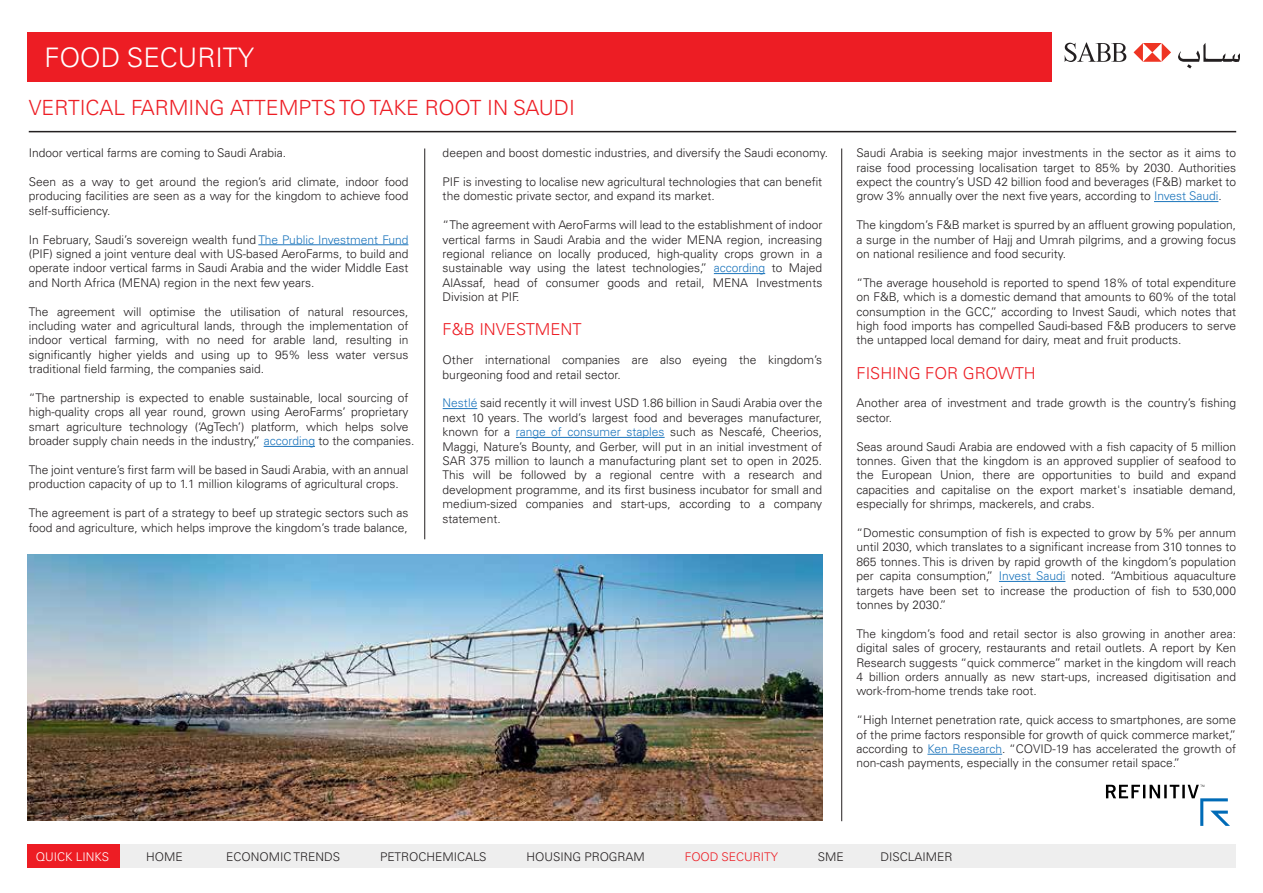
<style>
.page{position:relative;width:1263px;height:893px;background:#fff}
.page>*{position:absolute;margin:0;border:0;box-sizing:border-box;transform-origin:0 0}
.t1{font:300 27px "Univers LT Pro 45";color:#fff}
.t2{font:300 21px "Univers LT Pro 45";color:#ed1d24}
.t3{font:300 16.5px "Univers LT Pro 45";color:#ed1d24}
.t4{font:300 12px/14.4px "Univers LT Pro 45";color:#231f20;text-align:justify}
.t5{font:300 12px "Univers LT Pro 45";color:#ed1d24}
.t6{font:300 12px "Univers LT Pro 45";color:#fff}
.s1{color:#1c75bc}
</style>
<div class="page">
<div style="left:27px;top:33px;width:1025px;height:49px;background:#ed1d24"></div>
<hr style="left:258px;top:244px;width:150px;height:1px;background:#1c75bc">
<hr style="left:264px;top:446px;width:51px;height:1px;background:#1c75bc">
<hr style="left:424px;top:149px;width:1px;height:390px;background:#231f20">
<hr style="left:841px;top:149px;width:1px;height:672px;background:#231f20">
<div style="left:27px;top:845px;width:1209px;height:23px;background:#eee"></div>
<div style="left:27px;top:845px;width:92px;height:23px;background:#ed1d24"></div>
<hr style="left:714px;top:273px;width:51px;height:1px;background:#1c75bc">
<hr style="left:443px;top:408px;width:34px;height:1px;background:#1c75bc">
<hr style="left:516px;top:437px;width:149px;height:1px;background:#1c75bc">
<hr style="left:1154px;top:201px;width:64px;height:1px;background:#1c75bc">
<hr style="left:999px;top:581px;width:66px;height:1px;background:#1c75bc">
<hr style="left:927px;top:754px;width:75px;height:1px;background:#1c75bc">
<hr style="left:29px;top:131px;width:1207px;height:1px;background:#231f20">
<svg style="left:1133px;top:43px;width:38px;height:19px"></svg>
<svg style="left:1065px;top:42px;width:61px;height:20px"></svg>
<svg style="left:1178px;top:43px;width:62px;height:25px"></svg>
<svg style="left:1106px;top:785px;width:124px;height:41px"></svg>
<img style="left:27px;top:554px;width:795px;height:266px">
<h1 class="t1" style="left:44px;top:40px;width:211px">FOOD SECURITY</h1>
<h2 class="t2" style="left:29px;top:94px;width:548px">VERTICAL FARMING ATTEMPTS TO TAKE ROOT IN SAUDI</h2>
<p class="t4" style="left:29px;top:145px;width:259px">Indoor vertical farms are coming to Saudi Arabia.</p>
<p class="t4" style="left:29px;top:174px;width:381px">Seen as a way to get around the region’s arid climate, indoor food producing facilities are seen as a way for the kingdom to achieve food self-sufficiency.</p>
<p class="t4" style="left:29px;top:232px;width:381px">In February, Saudi’s sovereign wealth fund <span class="s1">The Public Investment Fund </span>(PIF) signed a joint venture deal with US-based AeroFarms, to build and operate indoor vertical farms in Saudi Arabia and the wider Middle East and North Africa (MENA) region in the next few years.</p>
<p class="t4" style="left:29px;top:304px;width:381px">The agreement will optimise the utilisation of natural resources, including water and agricultural lands, through the implementation of indoor vertical farming, with no need for arable land, resulting in significantly higher yields and using up to 95% less water versus traditional field farming, the companies said.</p>
<p class="t4" style="left:29px;top:390px;width:387px;text-align:left">“The partnership is expected to enable sustainable, local sourcing of high-quality crops all year round, grown using AeroFarms’ proprietary smart agriculture technology (‘AgTech’) platform, which helps solve broader supply chain needs in the industry,” <span class="s1">according</span> to the companies.</p>
<p class="t4" style="left:29px;top:462px;width:381px">The joint venture’s first farm will be based in Saudi Arabia, with an annual production capacity of up to 1.1 million kilograms of agricultural crops.</p>
<p class="t4" style="left:29px;top:505px;width:381px">The agreement is part of a strategy to beef up strategic sectors such as food and agriculture, which helps improve the kingdom’s trade balance,</p>
<p class="t4" style="left:443px;top:145px;width:387px">deepen and boost domestic industries, and diversify the Saudi economy.</p>
<p class="t4" style="left:443px;top:174px;width:381px">PIF is investing to localise new agricultural technologies that can benefit the domestic private sector, and expand its market.</p>
<p class="t4" style="left:443px;top:217px;width:381px">“The agreement with AeroFarms will lead to the establishment of indoor vertical farms in Saudi Arabia and the wider MENA region, increasing regional reliance on locally produced, high-quality crops grown in a sustainable way using the latest technologies,” <span class="s1">according</span> to Majed AlAssaf, head of consumer goods and retail, MENA Investments Division at PIF.</p>
<h3 class="t3" style="left:443px;top:319px;width:141px">F&amp;B INVESTMENT</h3>
<p class="t4" style="left:443px;top:352px;width:381px">Other international companies are also eyeing the kingdom’s burgeoning food and retail sector.</p>
<p class="t4" style="left:443px;top:396px;width:381px"><span class="s1">Nestlé</span> said recently it will invest USD 1.86 billion in Saudi Arabia over the next 10 years. The world’s largest food and beverages manufacturer, known for a <span class="s1">range of consumer staples</span> such as Nescafé, Cheerios, Maggi, Nature’s Bounty, and Gerber, will put in an initial investment of SAR 375 million to launch a manufacturing plant set to open in 2025.<br>This will be followed by a regional centre with a research and development programme, and its first business incubator for small and medium-sized companies and start-ups, according to a company statement.</p>
<p class="t4" style="left:856px;top:145px;width:381px">Saudi Arabia is seeking major investments in the sector as it aims to raise food processing localisation target to 85% by 2030. Authorities expect the country’s USD 42 billion food and beverages (F&amp;B) market to grow 3% annually over the next five years, according to <span class="s1">Invest Saudi</span>.</p>
<p class="t4" style="left:856px;top:217px;width:381px">The kingdom’s F&amp;B market is spurred by an affluent growing population, a surge in the number of Hajj and Umrah pilgrims, and a growing focus on national resilience and food security.</p>
<p class="t4" style="left:856px;top:275px;width:381px">“The average household is reported to spend 18% of total expenditure on F&amp;B, which is a domestic demand that amounts to 60% of the total consumption in the GCC,” according to Invest Saudi, which notes that high food imports has compelled Saudi-based F&amp;B producers to serve the untapped local demand for dairy, meat and fruit products.</p>
<h3 class="t3" style="left:856px;top:362px;width:181px">FISHING FOR GROWTH</h3>
<p class="t4" style="left:856px;top:396px;width:381px">Another area of investment and trade growth is the country’s fishing sector.</p>
<p class="t4" style="left:856px;top:439px;width:381px">Seas around Saudi Arabia are endowed with a fish capacity of 5 million tonnes. Given that the kingdom is an approved supplier of seafood to the European Union, there are opportunities to build and expand capacities and capitalise on the export market's insatiable demand, especially for shrimps, mackerels, and crabs.</p>
<p class="t4" style="left:856px;top:525px;width:381px">“Domestic consumption of fish is expected to grow by 5% per annum until 2030, which translates to a significant increase from 310 tonnes to 865 tonnes. This is driven by rapid growth of the kingdom’s population per capita consumption,” <span class="s1">Invest Saudi</span> noted. “Ambitious aquaculture targets have been set to increase the production of fish to 530,000 tonnes by 2030.”</p>
<p class="t4" style="left:856px;top:626px;width:381px">The kingdom’s food and retail sector is also growing in another area: digital sales of grocery, restaurants and retail outlets. A report by Ken Research suggests “quick commerce” market in the kingdom will reach 4 billion orders annually as new start-ups, increased digitisation and work-from-home trends take root.</p>
<p class="t4" style="left:856px;top:712px;width:381px">“High Internet penetration rate, quick access to smartphones, are some of the prime factors responsible for growth of quick commerce market,” according to <span class="s1">Ken Research</span>. “COVID-19 has accelerated the growth of non-cash payments, especially in the consumer retail space.”</p>
<p class="t6" style="left:36px;top:849px;width:75px">QUICK LINKS</p>
<p class="t4" style="left:146px;top:849px;width:38px">HOME</p>
<p class="t4" style="left:226px;top:849px;width:115px">ECONOMIC TRENDS</p>
<p class="t4" style="left:380px;top:849px;width:108px">PETROCHEMICALS</p>
<p class="t4" style="left:527px;top:849px;width:120px">HOUSING PROGRAM</p>
<p class="t5" style="left:685px;top:849px;width:95px">FOOD SECURITY</p>
<p class="t4" style="left:818px;top:849px;width:27px">SME</p>
<p class="t4" style="left:880px;top:849px;width:74px">DISCLAIMER</p>
</div>
